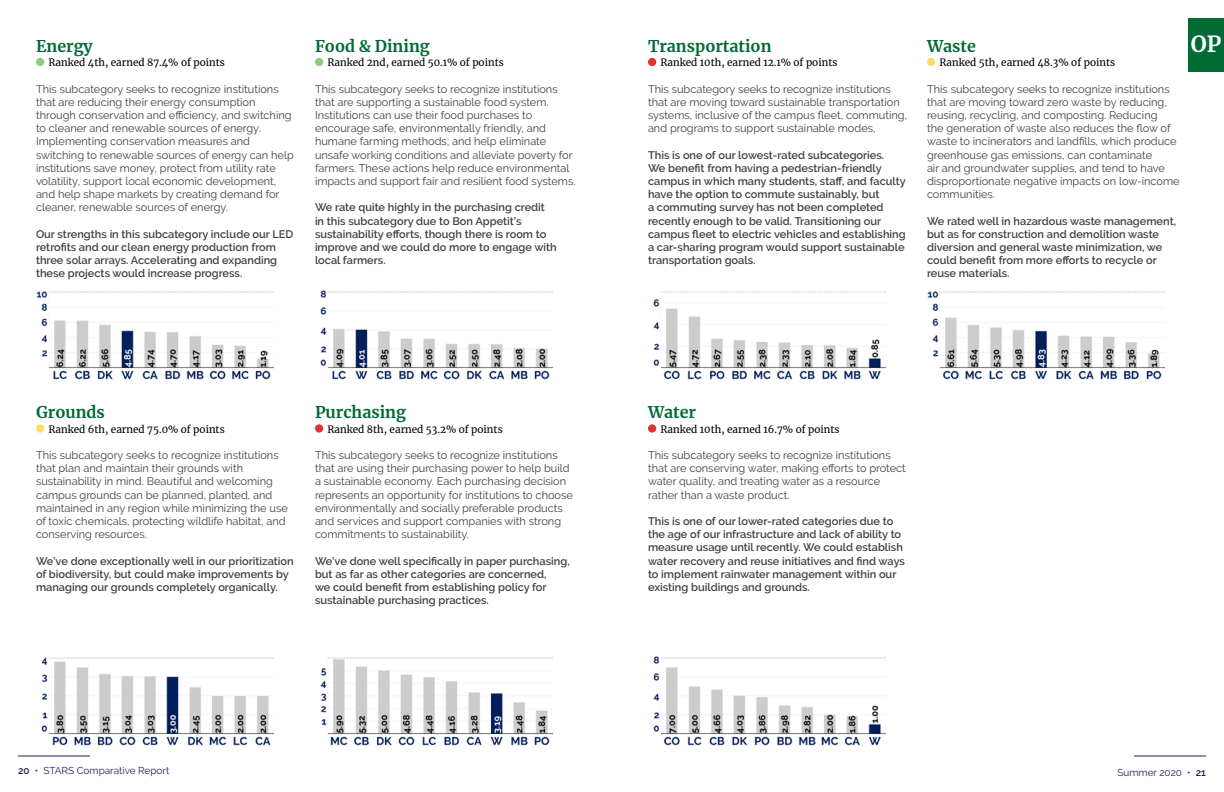
<style>
.page{position:relative;width:1224px;height:792px;background:#fff}
.page>*{position:absolute;margin:0;border:0;box-sizing:border-box;transform-origin:0 0}
.t1{font:700 22px "Merriweather";color:#fff}
.t2{font:700 16px "Merriweather";color:#006b35}
.t3{font:11px/13.2px "Raleway";color:#414042}
.t4{font:600 11px/13.2px "Raleway";color:#414042}
.t5{font:10px "Merriweather";color:#000}
.t6{font:10px "Raleway";color:#192755}
.s1{font-weight:600}
</style>
<div class="page">
<img style="left:41px;top:657px;width:232px;height:89px">
<img style="left:320px;top:657px;width:232px;height:89px">
<div style="left:36px;top:424px;width:8px;height:9px;background:#ffdb67;border-radius:50%"></div>
<div style="left:315px;top:424px;width:8px;height:9px;background:#e03430;border-radius:50%"></div>
<img style="left:36px;top:291px;width:237px;height:89px">
<img style="left:320px;top:290px;width:232px;height:90px">
<div style="left:36px;top:58px;width:8px;height:8px;background:#8ace7e;border-radius:50%"></div>
<div style="left:315px;top:58px;width:8px;height:8px;background:#8ace7e;border-radius:50%"></div>
<img style="left:653px;top:656px;width:232px;height:90px">
<div style="left:648px;top:424px;width:8px;height:9px;background:#e03430;border-radius:50%"></div>
<img style="left:653px;top:291px;width:232px;height:89px">
<img style="left:927px;top:291px;width:237px;height:89px">
<div style="left:648px;top:58px;width:8px;height:8px;background:#e03430;border-radius:50%"></div>
<div style="left:927px;top:58px;width:8px;height:8px;background:#ffdb67;border-radius:50%"></div>
<div style="left:1188px;top:18px;width:36px;height:54px;background:#006b35"></div>
<hr style="left:1134px;top:756px;width:72px;height:1px;background:#192755">
<hr style="left:18px;top:756px;width:72px;height:1px;background:#192755">
<h2 class="t2" style="left:36px;top:35px;width:58px">Energy</h2>
<p class="t5" style="left:49px;top:56px;width:178px">Ranked 4th, earned 87.4% of points</p>
<p class="t3" style="left:36px;top:82px;width:259px">This subcategory seeks to recognize institutions that are reducing their energy consumption through conservation and efficiency, and switching to cleaner and renewable sources of energy.<br>Implementing conservation measures and switching to renewable sources of energy can help institutions save money, protect from utility rate volatility, support local economic development, and help shape markets by creating demand for cleaner, renewable sources of energy.</p>
<p class="t4" style="left:36px;top:227px;width:259px">Our strengths in this subcategory include our LED retrofits and our clean energy production from three solar arrays. Accelerating and expanding these projects would increase progress.</p>
<h2 class="t2" style="left:315px;top:35px;width:116px">Food &amp; Dining</h2>
<p class="t5" style="left:328px;top:56px;width:178px">Ranked 2nd, earned 50.1% of points</p>
<p class="t3" style="left:315px;top:82px;width:262px">This subcategory seeks to recognize institutions that are supporting a sustainable food system.<br>Institutions can use their food purchases to encourage safe, environmentally friendly, and humane farming methods; and help eliminate unsafe working conditions and alleviate poverty for farmers. These actions help reduce environmental impacts and support fair and resilient food systems.</p>
<p class="t4" style="left:315px;top:201px;width:243px">We rate quite highly in the purchasing credit in this subcategory due to Bon Appetit’s sustainability efforts, though there is room to improve and we could do more to engage with local farmers.</p>
<h2 class="t2" style="left:36px;top:401px;width:70px">Grounds</h2>
<p class="t5" style="left:49px;top:422px;width:178px">Ranked 6th, earned 75.0% of points</p>
<p class="t3" style="left:36px;top:449px;width:253px">This subcategory seeks to recognize institutions that plan and maintain their grounds with sustainability in mind. Beautiful and welcoming campus grounds can be planned, planted, and maintained in any region while minimizing the use of toxic chemicals, protecting wildlife habitat, and conserving resources.</p>
<p class="t4" style="left:36px;top:554px;width:259px">We’ve done exceptionally well in our prioritization of biodiversity, but could make improvements by managing our grounds completely organically.</p>
<h2 class="t2" style="left:315px;top:401px;width:93px">Purchasing</h2>
<p class="t5" style="left:328px;top:422px;width:177px">Ranked 8th, earned 53.2% of points</p>
<p class="t3" style="left:315px;top:449px;width:260px">This subcategory seeks to recognize institutions that are using their purchasing power to help build a sustainable economy. Each purchasing decision represents an opportunity for institutions to choose environmentally and socially preferable products and services and support companies with strong commitments to sustainability.</p>
<p class="t4" style="left:315px;top:554px;width:256px">We’ve done well specifically in paper purchasing, but as far as other categories are concerned,<br>we could benefit from establishing policy for sustainable purchasing practices.</p>
<h2 class="t2" style="left:648px;top:35px;width:125px">Transportation</h2>
<p class="t5" style="left:661px;top:56px;width:178px">Ranked 10th, earned 12.1% of points</p>
<p class="t3" style="left:648px;top:82px;width:261px">This subcategory seeks to recognize institutions that are moving toward sustainable transportation systems, inclusive of the campus fleet, commuting, and programs to support sustainable modes,</p>
<p class="t4" style="left:648px;top:148px;width:259px">This is one of our lowest-rated subcategories.<br>We benefit from having a pedestrian-friendly campus in which many students, staff, and faculty have the option to commute sustainably, but<br>a commuting survey has not been completed recently enough to be valid. Transitioning our campus fleet to electric vehicles and establishing a car-sharing program would support sustainable transportation goals.</p>
<h2 class="t2" style="left:927px;top:35px;width:50px">Waste</h2>
<p class="t5" style="left:940px;top:56px;width:177px">Ranked 5th, earned 48.3% of points</p>
<p class="t3" style="left:927px;top:82px;width:254px">This subcategory seeks to recognize institutions that are moving toward zero waste by reducing, reusing, recycling, and composting. Reducing<br>the generation of waste also reduces the flow of waste to incinerators and landfills, which produce greenhouse gas emissions, can contaminate<br>air and groundwater supplies, and tend to have disproportionate negative impacts on low-income communities.</p>
<p class="t4" style="left:927px;top:214px;width:251px">We rated well in hazardous waste management, but as for construction and demolition waste diversion and general waste minimization, we could benefit from more efforts to recycle or reuse materials.</p>
<h1 class="t1" style="left:1191px;top:29px;width:32px">OP</h1>
<h2 class="t2" style="left:648px;top:401px;width:50px">Water</h2>
<p class="t5" style="left:661px;top:422px;width:181px">Ranked 10th, earned 16.7% of points</p>
<p class="t3" style="left:648px;top:449px;width:259px">This subcategory seeks to recognize institutions that are conserving water, making efforts to protect water quality, and treating water as a resource rather than a waste product.</p>
<p class="t4" style="left:648px;top:515px;width:259px">This is one of our lower-rated categories due to the age of our infrastructure and lack of ability to measure usage until recently. We could establish water recovery and reuse initiatives and find ways to implement rainwater management within our existing buildings and grounds.</p>
<p class="t6" style="left:18px;top:765px;width:153px"><span class="s1">20</span> • STARS Comparative Report</p>
<p class="t6" style="left:1117px;top:767px;width:90px">Summer 2020 • <span class="s1">21</span></p>
</div>
